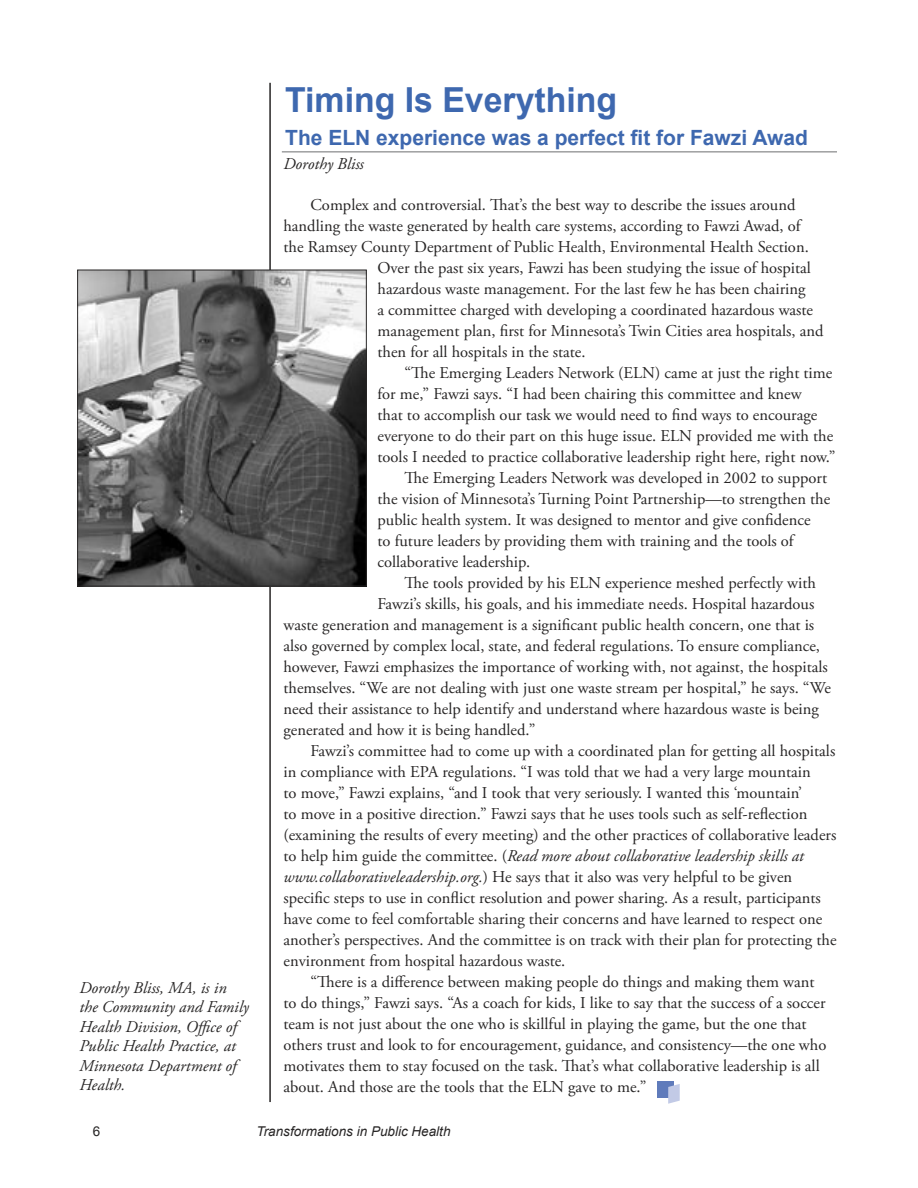
<style>
.page{position:relative;width:918px;height:1188px;background:#fff}
.page>*{position:absolute;margin:0;border:0;box-sizing:border-box;transform-origin:0 0}
.BoldHead{font:700 34.5px "Arial";color:#3e68af}
.Small_Bold_Head{font:700 21px "Arial";color:#3e68af}
.Body_Text{font:16.5px/21px "Adobe Garamond Pro";color:#272525}
.Author{font:italic 16.5px/19.5px "Adobe Garamond Pro";color:#272525}
.t1{font:italic 13.5px "Arial";color:#272525}
.t2{font:13.5px "Arial";color:#272525}
.s1{font-style:italic}
</style>
<div class="page">
<hr style="left:269px;top:83px;width:2px;height:1019px;background:#272525">
<hr style="left:282px;top:152px;width:555px;height:1px;background:#6d6e71">
<img style="left:79px;top:272px;width:286px;height:312px">
<div style="left:77px;top:270px;width:290px;height:316px;border:1px solid #272525"></div>
<div style="left:657px;top:1082px;width:17px;height:16px;background:#5f7bbb"></div>
<svg style="left:668px;top:1084px;width:12px;height:20px"></svg>
<p class="Author" style="left:80px;top:978px;width:171px">Dorothy Bliss, MA, is in the Community and Family<br>Health Division, Office of<br>Public Health Practice, at<br>Minnesota Department of<br>Health.</p>
<p class="BoldHead" style="left:285px;top:77px;width:333px">Timing Is Everything</p>
<p class="Small_Bold_Head" style="left:285px;top:124px;width:524px">The ELN experience was a perfect fit for Fawzi Awad</p>
<p class="Author" style="left:284px;top:155px;width:82px">Dorothy Bliss</p>
<p class="Body_Text" style="left:310px;top:195px;width:486px">Complex and controversial. That’s the best way to describe the issues around</p>
<p class="Body_Text" style="left:284px;top:216px;width:519px">handling the waste generated by health care systems, according to Fawzi Awad, of</p>
<p class="Body_Text" style="left:284px;top:237px;width:527px">the Ramsey County Department of Public Health, Environmental Health Section.</p>
<p class="Body_Text" style="left:378px;top:258px;width:435px">Over the past six years, Fawzi has been studying the issue of hospital</p>
<p class="Body_Text" style="left:378px;top:279px;width:430px">hazardous waste management. For the last few he has been chairing</p>
<p class="Body_Text" style="left:378px;top:300px;width:437px">a committee charged with developing a coordinated hazardous waste</p>
<p class="Body_Text" style="left:378px;top:321px;width:447px">management plan, first for Minnesota’s Twin Cities area hospitals, and</p>
<p class="Body_Text" style="left:378px;top:342px;width:209px">then for all hospitals in the state.</p>
<p class="Body_Text" style="left:378px;top:363px;width:460px;text-indent:27px">“The Emerging Leaders Network (ELN) came at just the right time for me,” Fawzi says. “I had been chairing this committee and knew<br>that to accomplish our task we would need to find ways to encourage everyone to do their part on this huge issue. ELN provided me with the tools I needed to practice collaborative leadership right here, right now.”</p>
<p class="Body_Text" style="left:378px;top:468px;width:454px;text-indent:27px">The Emerging Leaders Network was developed in 2002 to support the vision of Minnesota’s Turning Point Partnership—to strengthen the public health system. It was designed to mentor and give confidence<br>to future leaders by providing them with training and the tools of collaborative leadership.</p>
<p class="Body_Text" style="left:405px;top:573px;width:413px">The tools provided by his ELN experience meshed perfectly with</p>
<p class="Body_Text" style="left:378px;top:594px;width:438px">Fawzi’s skills, his goals, and his immediate needs. Hospital hazardous</p>
<p class="Body_Text" style="left:284px;top:615px;width:532px">waste generation and management is a significant public health concern, one that is</p>
<p class="Body_Text" style="left:284px;top:636px;width:538px">also governed by complex local, state, and federal regulations. To ensure compliance,</p>
<p class="Body_Text" style="left:284px;top:657px;width:546px">however, Fawzi emphasizes the importance of working with, not against, the hospitals</p>
<p class="Body_Text" style="left:284px;top:678px;width:549px">themselves. “We are not dealing with just one waste stream per hospital,” he says. “We</p>
<p class="Body_Text" style="left:284px;top:699px;width:537px">need their assistance to help identify and understand where hazardous waste is being</p>
<p class="Body_Text" style="left:284px;top:720px;width:253px">generated and how it is being handled.”</p>
<p class="Body_Text" style="left:284px;top:741px;width:555px;text-indent:27px">Fawzi’s committee had to come up with a coordinated plan for getting all hospitals in compliance with EPA regulations. “I was told that we had a very large mountain<br>to move,” Fawzi explains, “and I took that very seriously. I wanted this ‘mountain’<br>to move in a positive direction.” Fawzi says that he uses tools such as self-reflection (examining the results of every meeting) and the other practices of collaborative leaders to help him guide the committee. (<span class="s1">Read more about collaborative leadership skills at www.collaborativeleadership.org.</span>) He says that it also was very helpful to be given specific steps to use in conflict resolution and power sharing. As a result, participants have come to feel comfortable sharing their concerns and have learned to respect one another’s perspectives. And the committee is on track with their plan for protecting the environment from hospital hazardous waste.</p>
<p class="Body_Text" style="left:284px;top:972px;width:544px;text-indent:27px">“There is a difference between making people do things and making them want to do things,” Fawzi says. “As a coach for kids, I like to say that the success of a soccer team is not just about the one who is skillful in playing the game, but the one that others trust and look to for encouragement, guidance, and consistency—the one who motivates them to stay focused on the task. That’s what collaborative leadership is all about. And those are the tools that the ELN gave to me.”</p>
<p class="t2" style="left:93px;top:1123px;width:9px">6</p>
<p class="t1" style="left:256px;top:1123px;width:196px">Transformations in Public Health</p>
</div>
